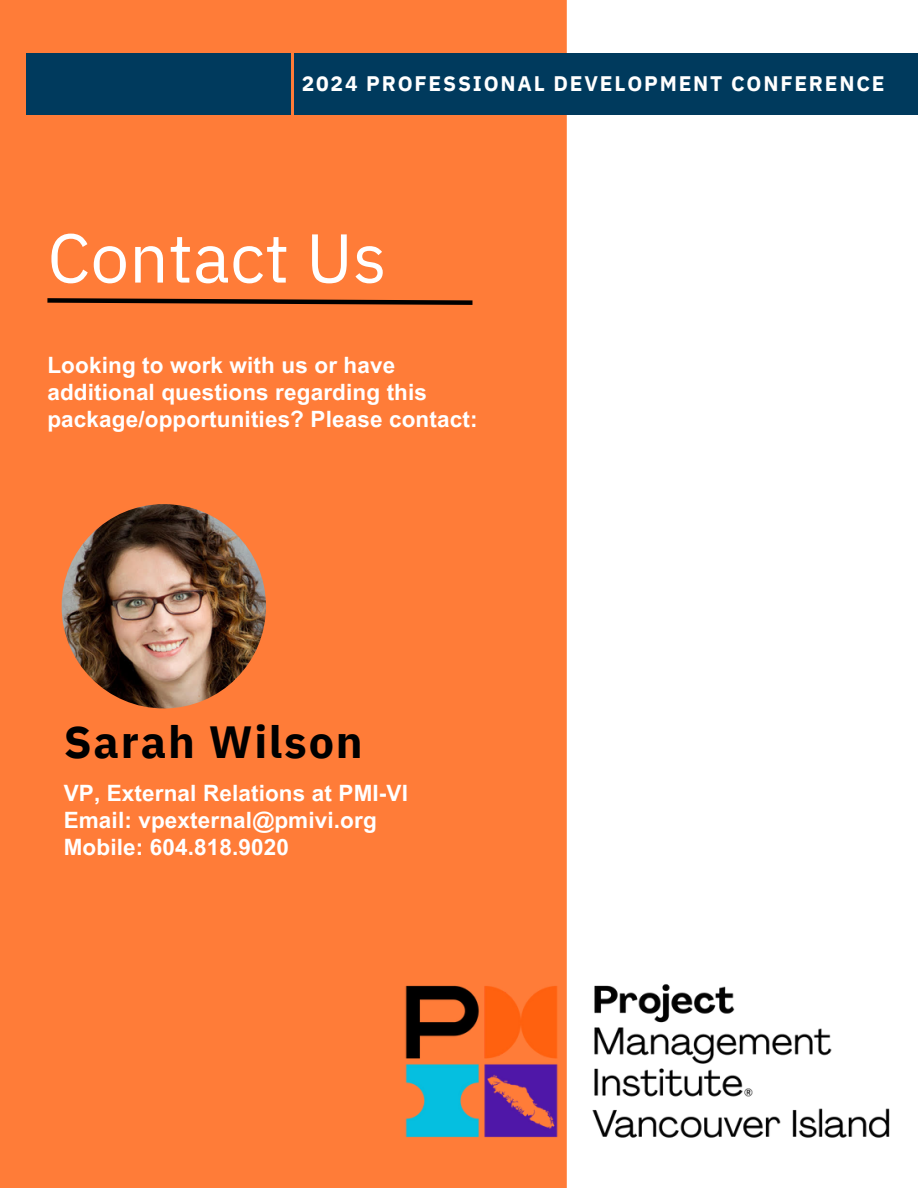
<style>
.page{position:relative;width:918px;height:1188px;background:#fff}
.page>*{position:absolute;margin:0;border:0;box-sizing:border-box;transform-origin:0 0}
.t1{font:69px "IBM Plex Sans";letter-spacing:.005em;color:#fff}
.t2{font:700 45px "IBM Plex Sans";letter-spacing:.04em;color:#000}
.t3{font:700 22.5px/27px "Arial MT Pro";letter-spacing:.005em;color:#fff}
.t4{font:700 21px "IBM Plex Sans";letter-spacing:.085em;color:#fff}
</style>
<div class="page">
<div style="left:0;top:0;width:567px;height:1188px;background:#ff7c38"></div>
<img style="left:302px;top:913px;width:588px;height:275px">
<svg style="left:43px;top:296px;width:434px;height:11px"></svg>
<div style="left:27px;top:54px;width:264px;height:60px;background:#003a5d"></div>
<div style="left:295px;top:54px;width:623px;height:60px;background:#003a5d"></div>
<img style="left:62px;top:504px;width:204px;height:204px;border-radius:50%">
<h3 class="t4" style="left:302px;top:69px;width:584px">2024 PROFESSIONAL DEVELOPMENT CONFERENCE</h3>
<p class="t1" style="left:47px;top:212px;width:341px">Contact Us</p>
<p class="t3" style="left:47px;top:354px;width:432px">Looking to work with us or have additional questions regarding this package/opportunities? Please contact:</p>
<h2 class="t2" style="left:64px;top:712px;width:300px">Sarah Wilson</h2>
<p class="t3" style="left:64px;top:782px;width:346px">VP, External Relations at PMI-VI</p>
<p class="t3" style="left:64px;top:809px;width:315px">Email: vpexternal@pmivi.org</p>
<p class="t3" style="left:64px;top:836px;width:227px">Mobile: 604.818.9020</p>
</div>
